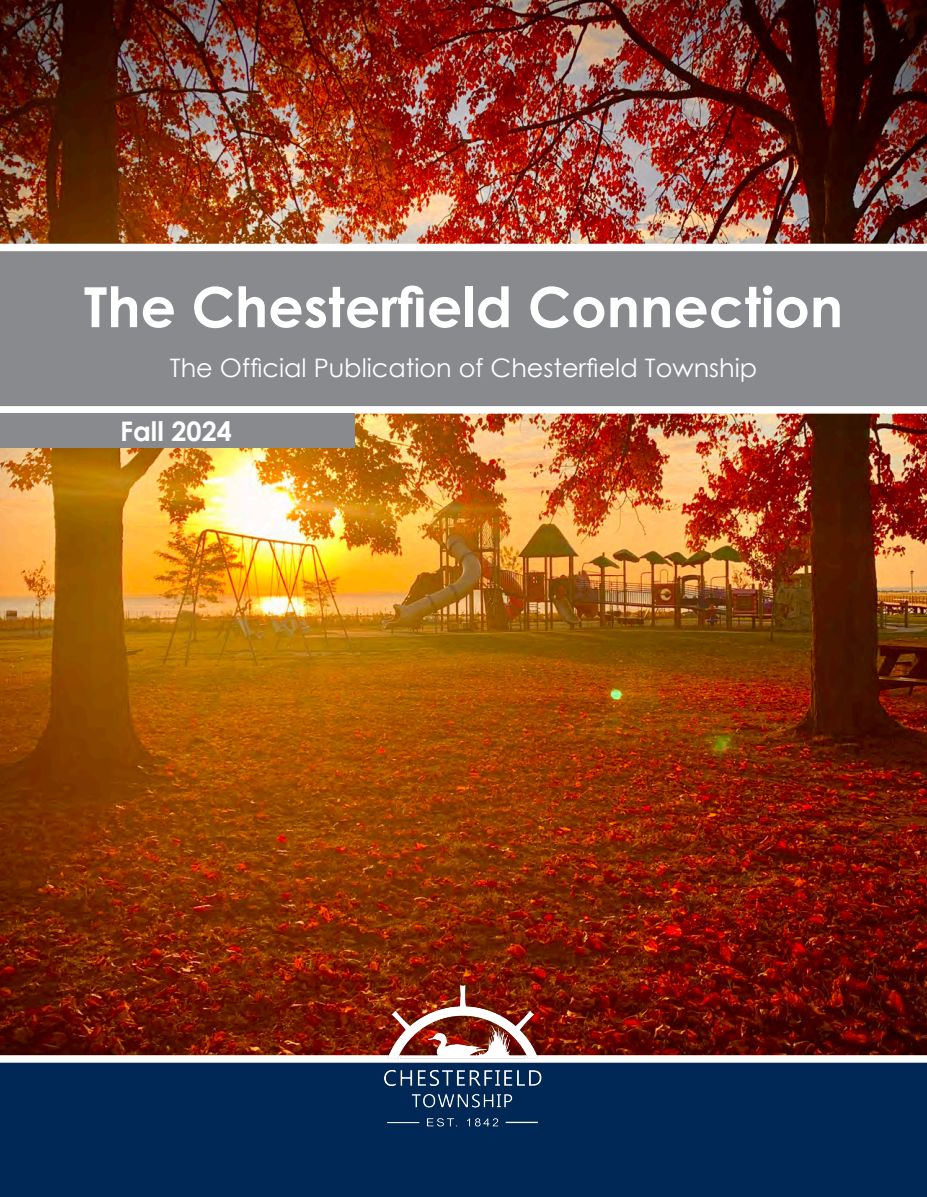
<style>
.page{position:relative;width:927px;height:1197px;background:#fff}
.page>*{position:absolute;margin:0;border:0;box-sizing:border-box;transform-origin:0 0}
.t1{font:700 55.5px "Century Gothic";color:#fff}
.t2{font:700 27px "Century Gothic";color:#fff}
.t3{font:25.5px "Century Gothic";color:#fff}
</style>
<div class="page">
<div style="left:0;top:1058px;width:927px;height:139px;background:#002856"></div>
<img style="left:0;top:0;width:927px;height:1055px">
<div style="left:0;top:1055px;width:927px;height:8px;background:#fff"></div>
<div style="left:0;top:249px;width:927px;height:161px;background:#898a8d"></div>
<div style="left:0;top:406px;width:927px;height:8px;background:#fff"></div>
<div style="left:0;top:244px;width:927px;height:7px;background:#fff"></div>
<img style="left:383px;top:985px;width:161px;height:142px">
<div style="left:0;top:414px;width:354px;height:34px;background:#898a8d"></div>
<svg style="left:0;top:0;width:5px;height:5px"></svg>
<svg style="left:922px;top:0;width:5px;height:5px"></svg>
<h1 class="t1" style="left:84px;top:265px;width:761px">The Chesterfield Connection</h1>
<p class="t3" style="left:170px;top:350px;width:589px">The Official Publication of Chesterfield Township</p>
<p class="t2" style="left:120px;top:411px;width:113px">Fall 2024</p>
</div>
